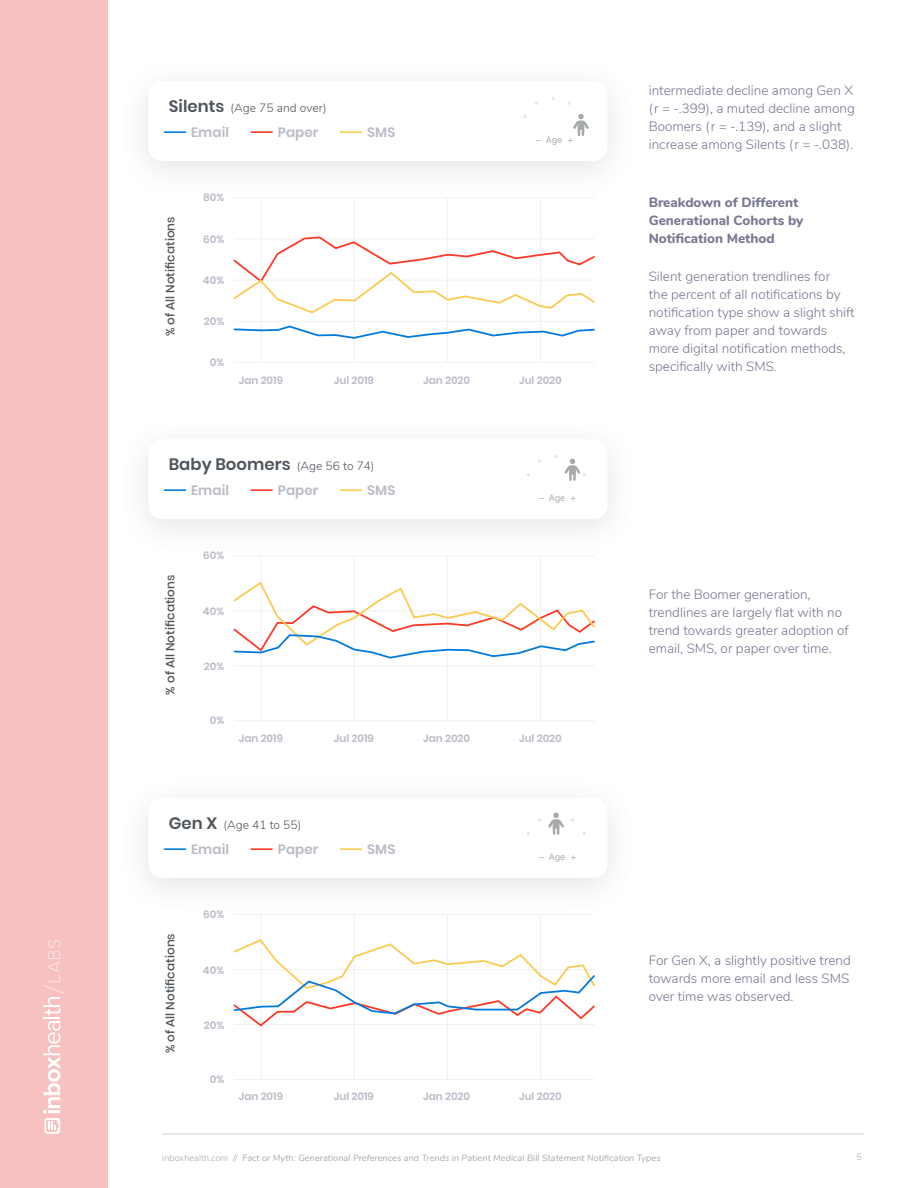
<style>
.page{position:relative;width:918px;height:1188px;background:#fff}
.page>*{position:absolute;margin:0;border:0;box-sizing:border-box;transform-origin:0 0}
.t1{font:600 16.5px "Poppins";letter-spacing:.005em;color:#4e555c}
.t2{font:300 13.5px/18px "Nunito";color:#777792}
.t3{font:800 13.5px/18px "Nunito";color:#777792}
.t4{font:600 13.5px "Poppins";letter-spacing:.005em;color:#bbbbc8}
.t5{font:500 12px "Poppins";letter-spacing:.005em;color:#4e555c}
.t6{font:300 12px "Nunito";letter-spacing:.005em;color:#4e555c}
.t7{font:600 10.5px "Poppins";color:#bbbbc8}
.t8{font:600 10.5px "Poppins";color:#bbbbc8}
.t9{font:italic 9px "Nunito";letter-spacing:.01em;color:#a7a9ac}
.t10{font:9px "SFUI Text";letter-spacing:-.015em;color:#a7aaad}
.t11{font:300 9px "Nunito";color:#a7a9ac}
.s1{font-family:"Poppins";font-weight:600;font-size:16.5px}
.s2{color:#027add}
.s3{color:#ff3926}
.s4{color:#fbcb50}
.s5{font-family:"Nunito";font-weight:300;font-size:12px}
.s6{font-weight:300;font-style:normal}
</style>
<div class="page">
<hr style="left:162px;top:1134px;width:702px;height:1px;background:#d1d3d4">
<div style="left:0;top:0;width:108px;height:1188px;background:#f7c0c1"></div>
<svg style="left:43px;top:997px;width:17px;height:137px"></svg>
<svg style="left:48px;top:940px;width:12px;height:42px"></svg>
<svg style="left:43px;top:985px;width:22px;height:9px"></svg>
<div style="left:118px;top:416px;width:520px;height:141px;background:#4e555c;opacity:.16"></div>
<div style="left:148px;top:439px;width:460px;height:80px;background:#fff;border-radius:14px"></div>
<svg style="left:234px;top:555px;width:27px;height:1px"></svg>
<hr style="left:261px;top:555px;width:93px;height:1px;background:#f1f1f1">
<hr style="left:261px;top:556px;width:1px;height:54px;background:#f1f1f1">
<hr style="left:354px;top:555px;width:93px;height:1px;background:#f1f1f1">
<hr style="left:354px;top:556px;width:1px;height:54px;background:#f1f1f1">
<hr style="left:447px;top:555px;width:94px;height:1px;background:#f1f1f1">
<hr style="left:447px;top:556px;width:1px;height:54px;background:#f1f1f1">
<hr style="left:541px;top:555px;width:54px;height:1px;background:#f1f1f1">
<hr style="left:540px;top:556px;width:1px;height:54px;background:#f1f1f1">
<hr style="left:261px;top:666px;width:1px;height:54px;background:#f1f1f1">
<hr style="left:354px;top:666px;width:1px;height:54px;background:#f1f1f1">
<hr style="left:447px;top:666px;width:1px;height:54px;background:#f1f1f1">
<hr style="left:540px;top:666px;width:1px;height:54px;background:#f1f1f1">
<hr style="left:261px;top:720px;width:93px;height:1px;background:#f1f1f1">
<hr style="left:354px;top:720px;width:93px;height:1px;background:#f1f1f1">
<hr style="left:447px;top:720px;width:94px;height:1px;background:#f1f1f1">
<hr style="left:541px;top:720px;width:54px;height:1px;background:#f1f1f1">
<svg style="left:233px;top:581px;width:362px;height:85px"></svg>
<svg style="left:565px;top:459px;width:21px;height:22px"></svg>
<svg style="left:234px;top:197px;width:27px;height:1px"></svg>
<hr style="left:261px;top:197px;width:93px;height:1px;background:#f1f1f1">
<hr style="left:261px;top:198px;width:1px;height:40px;background:#f1f1f1">
<hr style="left:354px;top:197px;width:93px;height:1px;background:#f1f1f1">
<hr style="left:354px;top:198px;width:1px;height:40px;background:#f1f1f1">
<hr style="left:447px;top:197px;width:94px;height:1px;background:#f1f1f1">
<hr style="left:447px;top:198px;width:1px;height:40px;background:#f1f1f1">
<hr style="left:541px;top:197px;width:54px;height:1px;background:#f1f1f1">
<hr style="left:540px;top:198px;width:1px;height:40px;background:#f1f1f1">
<hr style="left:261px;top:280px;width:1px;height:41px;background:#f1f1f1">
<hr style="left:354px;top:280px;width:1px;height:41px;background:#f1f1f1">
<hr style="left:447px;top:280px;width:1px;height:41px;background:#f1f1f1">
<hr style="left:540px;top:280px;width:1px;height:41px;background:#f1f1f1">
<hr style="left:261px;top:322px;width:1px;height:40px;background:#f1f1f1">
<hr style="left:354px;top:322px;width:1px;height:40px;background:#f1f1f1">
<hr style="left:447px;top:322px;width:1px;height:40px;background:#f1f1f1">
<hr style="left:540px;top:322px;width:1px;height:40px;background:#f1f1f1">
<svg style="left:234px;top:362px;width:27px;height:1px"></svg>
<hr style="left:261px;top:362px;width:93px;height:1px;background:#f1f1f1">
<hr style="left:354px;top:362px;width:93px;height:1px;background:#f1f1f1">
<hr style="left:447px;top:362px;width:94px;height:1px;background:#f1f1f1">
<hr style="left:541px;top:362px;width:54px;height:1px;background:#f1f1f1">
<svg style="left:233px;top:236px;width:362px;height:78px"></svg>
<svg style="left:233px;top:321px;width:362px;height:18px"></svg>
<svg style="left:573px;top:114px;width:16px;height:22px"></svg>
<div style="left:118px;top:774px;width:520px;height:141px;background:#4e555c;opacity:.16"></div>
<div style="left:148px;top:798px;width:460px;height:80px;background:#fff;border-radius:14px"></div>
<svg style="left:234px;top:914px;width:27px;height:1px"></svg>
<hr style="left:261px;top:914px;width:93px;height:1px;background:#f1f1f1">
<hr style="left:261px;top:915px;width:1px;height:54px;background:#f1f1f1">
<hr style="left:354px;top:914px;width:93px;height:1px;background:#f1f1f1">
<hr style="left:354px;top:915px;width:1px;height:54px;background:#f1f1f1">
<hr style="left:447px;top:914px;width:94px;height:1px;background:#f1f1f1">
<hr style="left:447px;top:915px;width:1px;height:54px;background:#f1f1f1">
<hr style="left:541px;top:914px;width:54px;height:1px;background:#f1f1f1">
<hr style="left:540px;top:915px;width:1px;height:54px;background:#f1f1f1">
<hr style="left:261px;top:1025px;width:1px;height:54px;background:#f1f1f1">
<hr style="left:354px;top:1025px;width:1px;height:54px;background:#f1f1f1">
<hr style="left:447px;top:1025px;width:1px;height:54px;background:#f1f1f1">
<hr style="left:540px;top:1025px;width:1px;height:54px;background:#f1f1f1">
<svg style="left:234px;top:1079px;width:27px;height:1px"></svg>
<hr style="left:261px;top:1079px;width:93px;height:1px;background:#f1f1f1">
<hr style="left:354px;top:1079px;width:93px;height:1px;background:#f1f1f1">
<hr style="left:447px;top:1079px;width:94px;height:1px;background:#f1f1f1">
<hr style="left:541px;top:1079px;width:54px;height:1px;background:#f1f1f1">
<svg style="left:233px;top:939px;width:362px;height:88px"></svg>
<svg style="left:548px;top:813px;width:16px;height:22px"></svg>
<p class="t6" style="left:169px;top:99px;width:160px"><span class="s1">Silents</span> (Age 75 and over)</p>
<p class="t4" style="left:162px;top:125px;width:68px"><span class="s2">–</span> Email</p>
<p class="t4" style="left:249px;top:125px;width:71px"><span class="s3">–</span> Paper</p>
<p class="t4" style="left:338px;top:125px;width:59px"><span class="s4">–</span> SMS</p>
<p class="t5" style="left:163px;top:336px;width:121px;rotate:-90deg">% of All Notifications</p>
<p class="t8" style="left:203px;top:191px;width:23px">80%</p>
<p class="t8" style="left:203px;top:233px;width:23px">60%</p>
<p class="t8" style="left:203px;top:275px;width:23px">40%</p>
<p class="t8" style="left:204px;top:315px;width:22px">20%</p>
<p class="t8" style="left:210px;top:356px;width:16px">0%</p>
<p class="t10" style="left:536px;top:133px;width:38px">– Age +</p>
<p class="t7" style="left:239px;top:374px;width:46px">Jan 2019</p>
<p class="t7" style="left:334px;top:374px;width:41px">Jul 2019</p>
<p class="t7" style="left:423px;top:374px;width:49px">Jan 2020</p>
<p class="t7" style="left:519px;top:374px;width:44px">Jul 2020</p>
<p class="t1" style="left:169px;top:455px;width:207px">Baby Boomers <span class="s5">(Age 56 to 74)</span></p>
<p class="t4" style="left:162px;top:483px;width:68px"><span class="s2">–</span> Email</p>
<p class="t4" style="left:249px;top:483px;width:71px"><span class="s3">–</span> Paper</p>
<p class="t4" style="left:338px;top:483px;width:59px"><span class="s4">–</span> SMS</p>
<p class="t5" style="left:163px;top:695px;width:121px;rotate:-90deg">% of All Notifications</p>
<p class="t8" style="left:203px;top:550px;width:23px">60%</p>
<p class="t8" style="left:203px;top:605px;width:23px">40%</p>
<p class="t8" style="left:204px;top:660px;width:22px">20%</p>
<p class="t8" style="left:210px;top:714px;width:16px">0%</p>
<p class="t10" style="left:539px;top:491px;width:38px">– Age +</p>
<p class="t7" style="left:239px;top:732px;width:46px">Jan 2019</p>
<p class="t7" style="left:334px;top:732px;width:41px">Jul 2019</p>
<p class="t7" style="left:423px;top:732px;width:49px">Jan 2020</p>
<p class="t7" style="left:519px;top:732px;width:44px">Jul 2020</p>
<p class="t6" style="left:169px;top:816px;width:134px"><span class="s1">Gen X</span> (Age 41 to 55)</p>
<p class="t4" style="left:162px;top:842px;width:68px"><span class="s2">–</span> Email</p>
<p class="t4" style="left:249px;top:842px;width:71px"><span class="s3">–</span> Paper</p>
<p class="t4" style="left:338px;top:842px;width:59px"><span class="s4">–</span> SMS</p>
<p class="t5" style="left:163px;top:1053px;width:121px;rotate:-90deg">% of All Notifications</p>
<p class="t8" style="left:203px;top:908px;width:23px">60%</p>
<p class="t8" style="left:203px;top:964px;width:23px">40%</p>
<p class="t8" style="left:204px;top:1019px;width:22px">20%</p>
<p class="t8" style="left:210px;top:1073px;width:16px">0%</p>
<p class="t10" style="left:539px;top:850px;width:38px">– Age +</p>
<p class="t7" style="left:239px;top:1091px;width:46px">Jan 2019</p>
<p class="t7" style="left:334px;top:1091px;width:41px">Jul 2019</p>
<p class="t7" style="left:423px;top:1091px;width:49px">Jan 2020</p>
<p class="t7" style="left:519px;top:1091px;width:44px">Jul 2020</p>
<p class="t2" style="left:649px;top:80px;width:208px">intermediate decline among Gen X (r = -.399), a muted decline among Boomers (r = -.139), and a slight increase among Silents (r = -.038).</p>
<p class="t3" style="left:649px;top:193px;width:156px">Breakdown of Different<br>Generational Cohorts by<br>Notification Method</p>
<p class="t2" style="left:649px;top:267px;width:207px">Silent generation trendlines for<br>the percent of all notifications by notification type show a slight shift away from paper and towards more digital notification methods, specifically with SMS.</p>
<p class="t2" style="left:649px;top:585px;width:201px">For the Boomer generation, trendlines are largely flat with no trend towards greater adoption of email, SMS, or paper over time.</p>
<p class="t2" style="left:649px;top:951px;width:204px;text-align:justify">For Gen X, a slightly positive trend towards more email and less SMS over time was observed.</p>
<p class="t9" style="left:162px;top:1151px;width:500px"><span class="s6">inboxhealth.com //</span> Fact or Myth: Generational Preferences and Trends in Patient Medical Bill Statement Notification Types</p>
<p class="t11" style="left:856px;top:1151px;width:7px">5</p>
</div>
